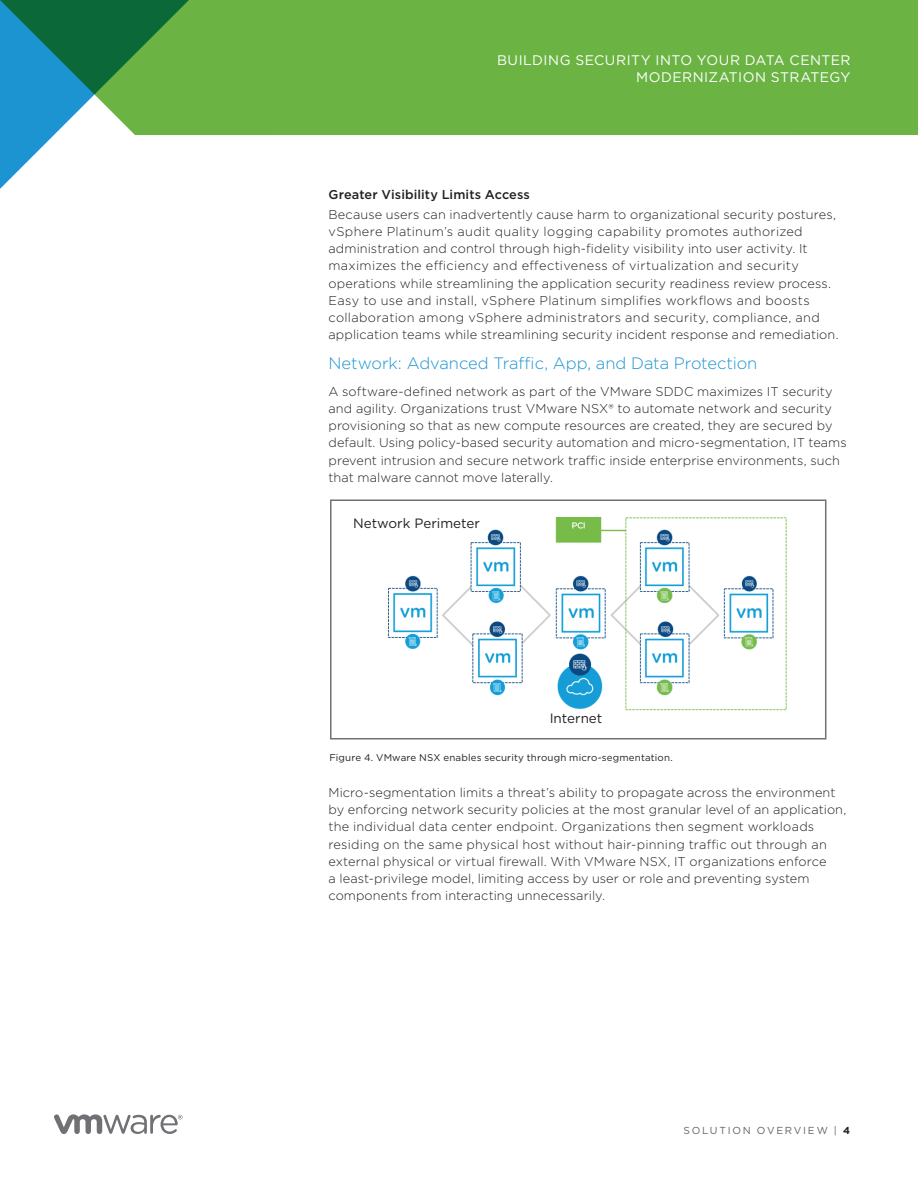
<style>
.page{position:relative;width:918px;height:1188px;background:#fff}
.page>*{position:absolute;margin:0;border:0;box-sizing:border-box;transform-origin:0 0}
.t1{font:300 16.5px "Gotham";letter-spacing:-.005em;color:#1c94d2}
.t2{font:13.8px/17.2px "Gotham";letter-spacing:.035em;color:#fff;text-align:right}
.t3{font:13.5px "Gotham";color:#231f20}
.t4{font:300 12.75px/17.2px "Gotham";letter-spacing:.01em;color:#231f20}
.t5{font:500 12.75px "Gotham";letter-spacing:.005em;color:#231f20}
.t6{font:10.2px "Gotham";letter-spacing:.175em;color:#636265}
.t7{font:9.75px "Gotham";letter-spacing:.02em;color:#231f20}
.s1{font-weight:700;color:#231f20}
</style>
<div class="page">
<svg style="left:54px;top:1114px;width:129px;height:20px"></svg>
<div style="left:202px;top:0;width:716px;height:135px;background:#6bb444"></div>
<svg style="left:0;top:0;width:202px;height:189px"></svg>
<div style="left:330px;top:500px;width:496px;height:240px;border:2px solid #717074"></div>
<img style="left:388px;top:517px;width:399px;height:194px">
<div style="left:353px;top:517px;width:131px;height:21px;background:#fff"></div>
<p class="t2" style="left:497px;top:51px;width:355px">BUILDING SECURITY INTO YOUR DATA CENTER<br>MODERNIZATION STRATEGY</p>
<p class="t5" style="left:328px;top:186px;width:203px">Greater Visibility Limits Access</p>
<p class="t4" style="left:328px;top:205px;width:512px">Because users can inadvertently cause harm to organizational security postures, vSphere Platinum’s audit quality logging capability promotes authorized administration and control through high-fidelity visibility into user activity. It maximizes the efficiency and effectiveness of virtualization and security operations while streamlining the application security readiness review process.<br>Easy to use and install, vSphere Platinum simplifies workflows and boosts collaboration among vSphere administrators and security, compliance, and application teams while streamlining security incident response and remediation.</p>
<p class="t1" style="left:328px;top:353px;width:430px">Network: Advanced Traffic, App, and Data Protection</p>
<p class="t4" style="left:328px;top:382px;width:520px">A software-defined network as part of the VMware SDDC maximizes IT security and agility. Organizations trust VMware NSX® to automate network and security provisioning so that as new compute resources are created, they are secured by default. Using policy-based security automation and micro-segmentation, IT teams prevent intrusion and secure network traffic inside enterprise environments, such that malware cannot move laterally.</p>
<p class="t3" style="left:353px;top:515px;width:128px">Network Perimeter</p>
<p class="t3" style="left:550px;top:709px;width:54px">Internet</p>
<p class="t7" style="left:329px;top:751px;width:345px">Figure 4. VMware NSX enables security through micro-segmentation.</p>
<p class="t4" style="left:328px;top:783px;width:519px">Micro-segmentation limits a threat’s ability to propagate across the environment by enforcing network security policies at the most granular level of an application, the individual data center endpoint. Organizations then segment workloads residing on the same physical host without hair-pinning traffic out through an external physical or virtual firewall. With VMware NSX, IT organizations enforce<br>a least-privilege model, limiting access by user or role and preventing system components from interacting unnecessarily.</p>
<p class="t6" style="left:683px;top:1124px;width:168px">SOLUTION OVERVIEW | <span class="s1">4</span></p>
</div>
